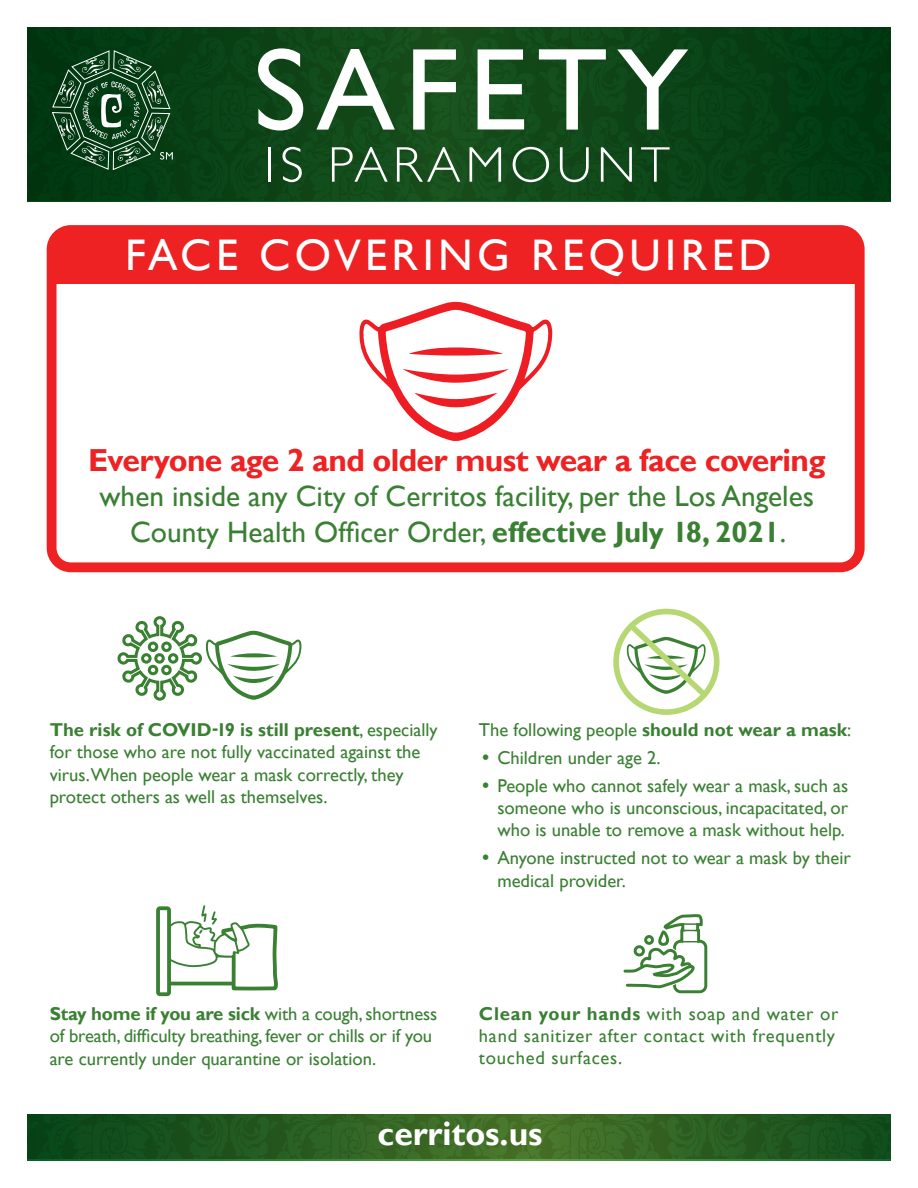
<style>
.page{position:relative;width:918px;height:1188px;background:#fff}
.page>*{position:absolute;margin:0;border:0;box-sizing:border-box;transform-origin:0 0}
.t1{font:117.45px "Gill Sans";letter-spacing:.08em;color:#fff}
.t2{font:300 50.4px "Gill Sans";letter-spacing:.1em;color:#fff}
.t3{font:44.25px "Gill Sans";letter-spacing:.1em;color:#fff}
.t4{font:700 33.6px "Gill Sans";color:#fff}
.IntroText{font:700 31.8px "Gill Sans";letter-spacing:-.02em;color:#ee2123}
.IntroText-2{font:29.4px/35.2px "Gill Sans";color:#3a8033;text-align:center}
.IntroText-3{font:18.6px/22.4px "Gill Sans";color:#3a8033}
.IntroText-4{font:18.6px/22.4px "Gill Sans";letter-spacing:.04em;color:#3a8033}
.s1{font-weight:700}
</style>
<div class="page">
<svg style="left:27px;top:27px;width:864px;height:174px;background:#0c4417"></svg>
<svg style="left:27px;top:1115px;width:864px;height:46px;background:#295e22"></svg>
<svg style="left:52px;top:50px;width:121px;height:120px;background:#2a5937"></svg>
<svg style="left:623px;top:914px;width:85px;height:80px"></svg>
<svg style="left:156px;top:905px;width:122px;height:92px"></svg>
<div style="left:613px;top:609px;width:107px;height:106px;border:6px solid #b7d773;border-radius:50%"></div>
<svg style="left:623px;top:618px;width:89px;height:85px"></svg>
<svg style="left:117px;top:616px;width:184px;height:85px"></svg>
<div style="left:154px;top:653px;width:11px;height:11px;border:3px solid #3a8033;border-radius:50%"></div>
<svg style="left:359px;top:301px;width:193px;height:140px"></svg>
<div style="left:47px;top:225px;width:818px;height:347px;border:10px solid #ee2123;border-radius:19px"></div>
<div style="left:56px;top:233px;width:799px;height:50px;background:#ee2123"></div>
<p class="t1" style="left:253px;top:22px;width:436px">SAFETY</p>
<p class="t2" style="left:265px;top:136px;width:407px">IS PARAMOUNT</p>
<p class="t3" style="left:125px;top:230px;width:648px">FACE COVERING REQUIRED</p>
<p class="IntroText" style="left:88px;top:441px;width:739px">Everyone age 2 and older must wear a face covering</p>
<p class="IntroText-2" style="left:100px;top:479px;width:716px">when inside any City of Cerritos facility, per the Los Angeles<br>County Health Officer Order, <span class="s1">effective July 18, 2021</span>.</p>
<p class="IntroText-3" style="left:50px;top:719px;width:389px"><span class="s1">The risk of COVID-19 is still present</span>, especially for those who are not fully vaccinated against the virus.When people wear a mask correctly, they protect others as well as themselves.</p>
<p class="IntroText-3" style="left:479px;top:719px;width:374px">The following people <span class="s1">should not wear a mask</span>:</p>
<p class="IntroText-3" style="left:497px;top:747px;width:165px">Children under age 2.</p>
<p class="IntroText-3" style="left:497px;top:775px;width:352px;text-align:justify">People who cannot safely wear a mask, such as someone who is unconscious, incapacitated, or who is unable to remove a mask without help.</p>
<p class="IntroText-3" style="left:497px;top:847px;width:355px">Anyone instructed not to wear a mask by their medical provider.</p>
<p class="IntroText-3" style="left:50px;top:1003px;width:389px"><span class="s1">Stay home if you are sick</span> with a cough, shortness of breath, difficulty breathing, fever or chills or if you are currently under quarantine or isolation.</p>
<p class="IntroText-4" style="left:479px;top:1003px;width:361px"><span class="s1">Clean your hands</span> with soap and water or hand sanitizer after contact with frequently touched surfaces.</p>
<h3 class="t4" style="left:378px;top:1114px;width:167px">cerritos.us</h3>
</div>
